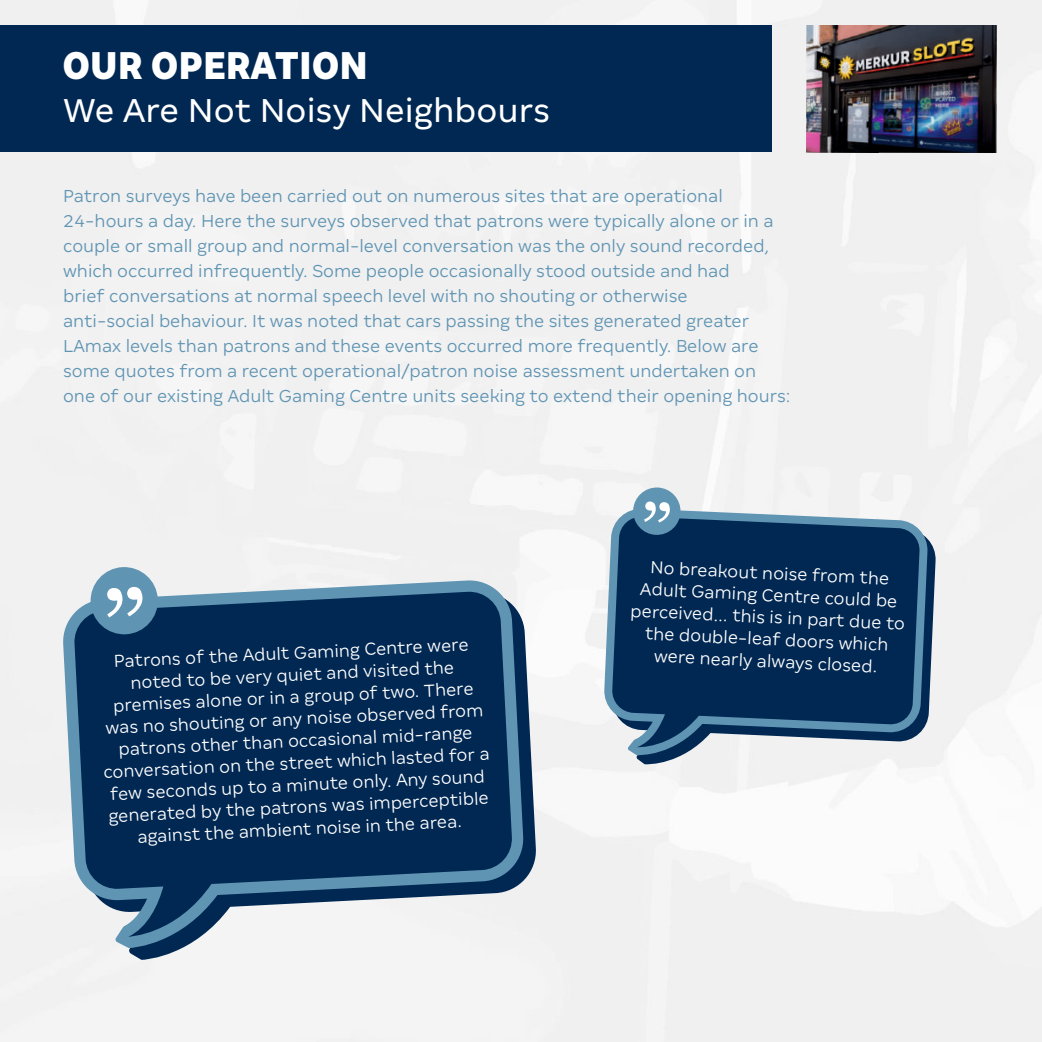
<style>
.page{position:relative;width:1042px;height:1042px;background:#fff}
.page>*{position:absolute;margin:0;border:0;box-sizing:border-box;transform-origin:0 0}
.t1{font:900 condensed 43.05px "Merkur Sans";color:#fff}
.t2{font:36.75px "Merkur Sans";color:#fff}
.t3{font:300 19.25px/25px "Merkur Sans";color:#5f94b3}
.t4{font:300 19.25px/22.1px "Merkur Sans";color:#fff;text-align:center}
</style>
<div class="page">
<img style="left:0;top:0;width:1042px;height:1042px">
<div style="left:0;top:25px;width:772px;height:127px;background:#002853"></div>
<svg style="left:75px;top:591px;width:462px;height:369px;fill:#f4f4f4"></svg>
<svg style="left:612px;top:517px;width:324px;height:248px;fill:#f1f1f1"></svg>
<svg style="left:62px;top:579px;width:462px;height:369px;fill:#f1f1f1"></svg>
<svg style="left:603px;top:508px;width:325px;height:248px;fill:#f0f0f0"></svg>
<svg style="left:74px;top:591px;width:439px;height:346px;background:#1e446a"></svg>
<svg style="left:612px;top:516px;width:308px;height:233px;background:#143b63"></svg>
<svg style="left:90px;top:566px;width:69px;height:69px"></svg>
<svg style="left:632px;top:487px;width:49px;height:48px"></svg>
<img style="left:806px;top:26px;width:191px;height:126px">
<h1 class="t1" style="left:63px;top:50px;width:307px">OUR OPERATION</h1>
<h2 class="t2" style="left:63px;top:97px;width:488px">We Are Not Noisy Neighbours</h2>
<p class="t3" style="left:63px;top:185px;width:661px">Patron surveys have been carried out on numerous sites that are operational</p>
<p class="t3" style="left:63px;top:210px;width:712px">24-hours a day. Here the surveys observed that patrons were typically alone or in a</p>
<p class="t3" style="left:63px;top:235px;width:708px">couple or small group and normal-level conversation was the only sound recorded,</p>
<p class="t3" style="left:63px;top:285px;width:688px">brief conversations at normal speech level with no shouting or otherwise anti-social behaviour. It was noted that cars passing the sites generated greater</p>
<p class="t3" style="left:63px;top:260px;width:668px">which occurred infrequently. Some people occasionally stood outside and had</p>
<p class="t3" style="left:63px;top:335px;width:697px">LAmax levels than patrons and these events occurred more frequently. Below are</p>
<p class="t3" style="left:63px;top:360px;width:694px">some quotes from a recent operational/patron noise assessment undertaken on</p>
<p class="t3" style="left:63px;top:385px;width:729px">one of our existing Adult Gaming Centre units seeking to extend their opening hours:</p>
<p class="t4" style="left:97px;top:653px;width:388px;rotate:-3deg">Patrons of the Adult Gaming Centre were noted to be very quiet and visited the premises alone or in a group of two. There was no shouting or any noise observed from patrons other than occasional mid-range conversation on the street which lasted for a few seconds up to a minute only. Any sound generated by the patrons was imperceptible against the ambient noise in the area.</p>
<p class="t4" style="left:633px;top:556px;width:276px;rotate:3deg">No breakout noise from the<br>Adult Gaming Centre could be perceived... this is in part due to the double-leaf doors which were nearly always closed.</p>
</div>
